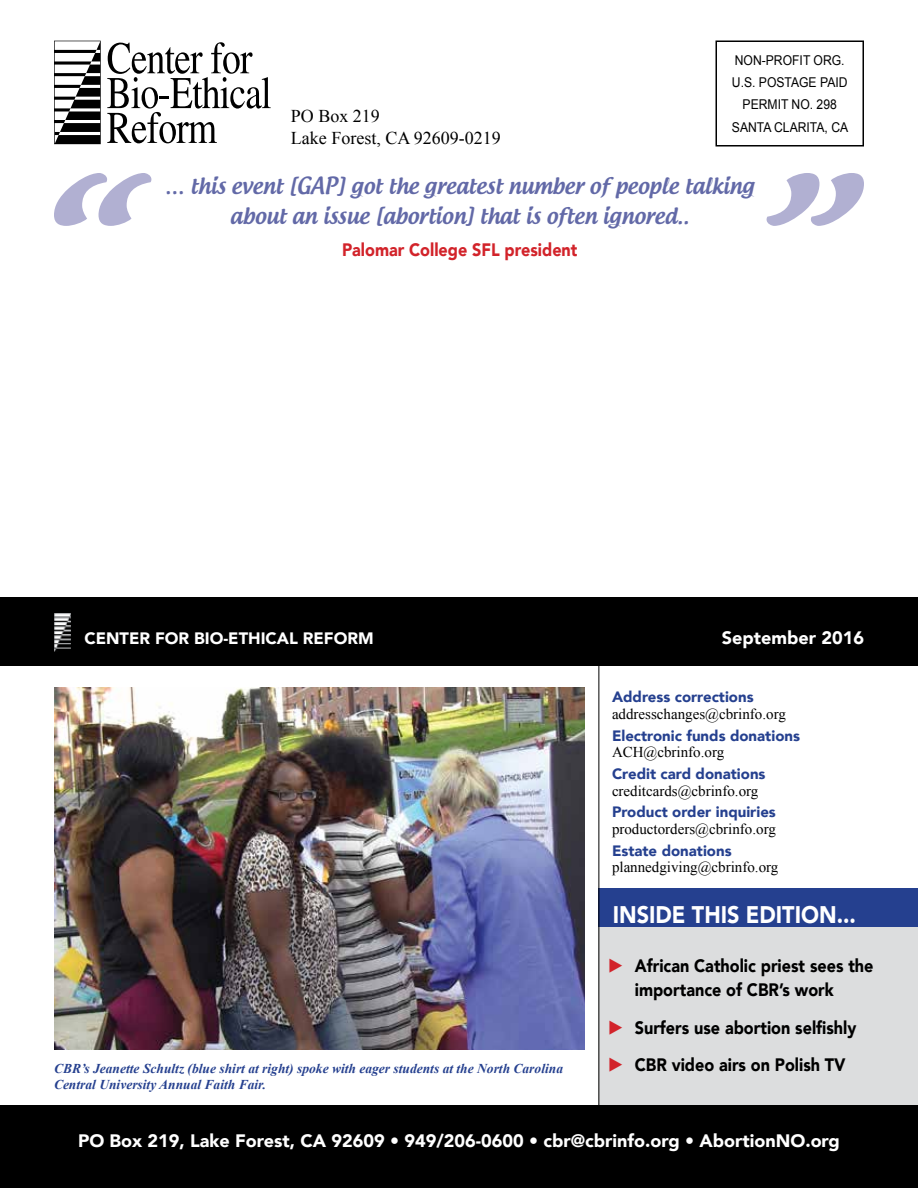
<style>
.page{position:relative;width:918px;height:1188px;background:#fff}
.page>*{position:absolute;margin:0;border:0;box-sizing:border-box;transform-origin:0 0}
.t1{font:900 24px "Avenir";color:#fff;scale:.9 1}
.t2{font:500 22.5px/30px "Androgyne";color:#6269a7;text-align:center;scale:.95 1}
.t3{font:900 18px/24px "Avenir";color:#000;scale:.9 1}
.t4{font:900 18px "Avenir";color:#fff}
.t5{font:18px/21.6px "Times New Roman";color:#000}
.t6{font:900 18px "Avenir";color:#d2232a;scale:.9 1}
.t7{font:900 16.5px "Avenir";color:#fff}
.t8{font:15px "Times New Roman";color:#000}
.t9{font:900 15px "Avenir";color:#25408f}
.t10{font:italic 700 13.5px/16.2px "Times New Roman";color:#25408f}
.t11{font:13.5px/22px "Arial";color:#000;text-align:center;scale:.9 1}
</style>
<div class="page">
<div style="left:598px;top:926px;width:320px;height:181px;background:#dcddde"></div>
<div style="left:599px;top:888px;width:319px;height:38px;background:#25408f"></div>
<hr style="left:598px;top:657px;width:1px;height:452px;background:#000">
<div style="left:716px;top:40px;width:148px;height:107px;border:2px solid #000"></div>
<svg style="left:54px;top:41px;width:47px;height:103px"></svg>
<svg style="left:107px;top:42px;width:164px;height:101px"></svg>
<svg style="left:54px;top:173px;width:97px;height:53px"></svg>
<svg style="left:767px;top:173px;width:97px;height:53px"></svg>
<div style="left:0;top:1106px;width:918px;height:82px;background:#000"></div>
<div style="left:0;top:597px;width:918px;height:68px;background:#000"></div>
<img style="left:54px;top:614px;width:17px;height:37px">
<img style="left:54px;top:687px;width:531px;height:363px">
<p class="t11" style="left:732px;top:50px;width:131px">NON-PROFIT ORG.<br>U.S. POSTAGE PAID<br>PERMIT NO. 298<br>SANTA CLARITA, CA</p>
<p class="t5" style="left:291px;top:105px;width:211px">PO Box 219<br>Lake Forest, CA 92609-0219</p>
<h2 class="t2" style="left:165px;top:171px;width:622px">… this event [GAP] got the greatest number of people talking about an issue [abortion] that is often ignored..</h2>
<p class="t6" style="left:342px;top:234px;width:263px">Palomar College SFL president</p>
<p class="t7" style="left:84px;top:625px;width:291px">CENTER FOR BIO-ETHICAL REFORM</p>
<p class="t4" style="left:722px;top:623px;width:144px">September 2016</p>
<p class="t9" style="left:612px;top:684px;width:143px">Address corrections</p>
<p class="t8" style="left:612px;top:705px;width:175px">addresschanges@cbrinfo.org</p>
<p class="t9" style="left:612px;top:723px;width:190px">Electronic funds donations</p>
<p class="t8" style="left:612px;top:743px;width:114px">ACH@cbrinfo.org</p>
<p class="t9" style="left:612px;top:761px;width:155px">Credit card donations</p>
<p class="t8" style="left:612px;top:782px;width:148px">creditcards@cbrinfo.org</p>
<p class="t9" style="left:612px;top:799px;width:165px">Product order inquiries</p>
<p class="t8" style="left:612px;top:820px;width:165px">productorders@cbrinfo.org</p>
<p class="t9" style="left:612px;top:838px;width:121px">Estate donations</p>
<p class="t8" style="left:612px;top:859px;width:168px">plannedgiving@cbrinfo.org</p>
<p class="t10" style="left:54px;top:1060px;width:511px">CBR’s Jeanette Schultz (blue shirt at right) spoke with eager students at the North Carolina<br>Central University Annual Faith Fair.</p>
<h1 class="t1" style="left:613px;top:894px;width:272px">INSIDE THIS EDITION...</h1>
<p class="t3" style="left:635px;top:954px;width:267px">African Catholic priest sees the importance of CBR’s work</p>
<p class="t3" style="left:635px;top:1008px;width:248px;line-height:37.5px">Surfers use abortion selfishly<br>CBR video airs on Polish TV</p>
<p class="t4" style="left:78px;top:1125px;width:763px">PO Box 219, Lake Forest, CA 92609 • 949/206-0600 • cbr@cbrinfo.org • AbortionNO.org</p>
</div>
